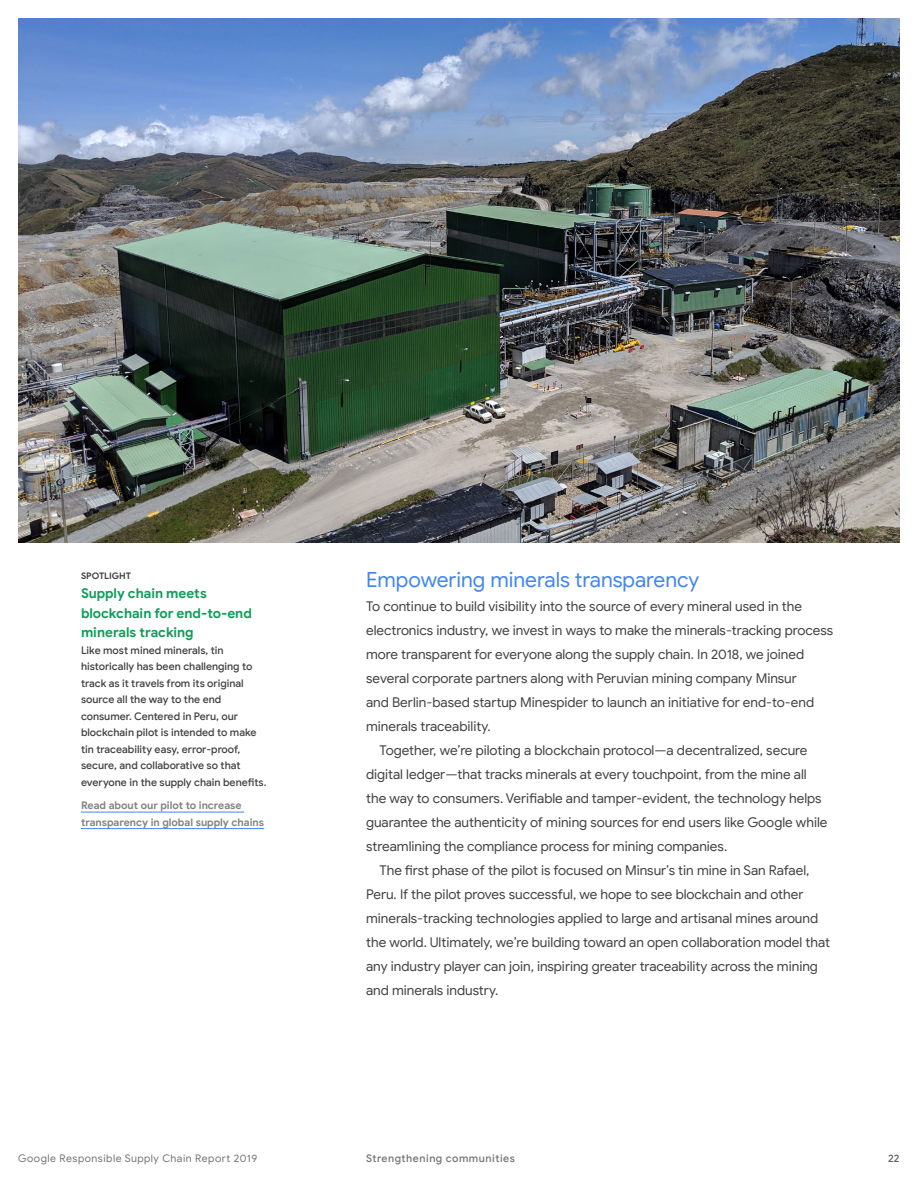
<style>
.page{position:relative;width:918px;height:1188px;background:#fff}
.page>*{position:absolute;margin:0;border:0;box-sizing:border-box;transform-origin:0 0}
.t1{font:21px "Google Sans";color:#4285f4}
.t2{font:13.5px "Google Sans";color:#424242}
.t3{font:700 13.5px/19.5px "Google Sans";color:#0f9d58}
.t4{font:500 10.5px/16.5px "Google Sans";color:#424242}
.t5{font:700 10.5px/16.5px "Google Sans";color:#838383}
.t6{font:10.5px "Google Sans";letter-spacing:.045em;color:#757575}
.t7{font:500 10.5px "Google Sans";letter-spacing:.05em;color:#757575}
.t8{font:500 10.5px "Google Sans";color:#616161}
.t9{font:700 9px "Google Sans";color:#424242}
</style>
<div class="page">
<hr style="left:81px;top:812px;width:163px;height:1px;background:#4285f4">
<hr style="left:81px;top:828px;width:183px;height:1px;background:#4285f4">
<img style="left:18px;top:18px;width:882px;height:524px">
<p class="t9" style="left:81px;top:570px;width:52px">SPOTLIGHT</p>
<p class="t3" style="left:81px;top:584px;width:172px">Supply chain meets blockchain for end-to-end minerals tracking</p>
<p class="t4" style="left:81px;top:642px;width:187px">Like most mined minerals, tin historically has been challenging to track as it travels from its original source all the way to the end consumer. Centered in Peru, our blockchain pilot is intended to make tin traceability easy, error-proof, secure, and collaborative so that everyone in the supply chain benefits.</p>
<p class="t5" style="left:81px;top:797px;width:185px">Read about our pilot to increase transparency in global supply chains</p>
<h1 class="t1" style="left:366px;top:567px;width:335px">Empowering minerals transparency</h1>
<p class="t2" style="left:366px;top:598px;width:438px">To continue to build visibility into the source of every mineral used in the</p>
<p class="t2" style="left:366px;top:622px;width:469px">electronics industry, we invest in ways to make the minerals-tracking process</p>
<p class="t2" style="left:366px;top:646px;width:440px">more transparent for everyone along the supply chain. In 2018, we joined</p>
<p class="t2" style="left:366px;top:670px;width:432px">several corporate partners along with Peruvian mining company Minsur</p>
<p class="t2" style="left:366px;top:695px;width:450px">and Berlin-based startup Minespider to launch an initiative for end-to-end</p>
<p class="t2" style="left:366px;top:719px;width:126px">minerals traceability.</p>
<p class="t2" style="left:380px;top:743px;width:429px">Together, we’re piloting a blockchain protocol—a decentralized, secure</p>
<p class="t2" style="left:366px;top:767px;width:442px">digital ledger—that tracks minerals at every touchpoint, from the mine all</p>
<p class="t2" style="left:366px;top:791px;width:457px">the way to consumers. Verifiable and tamper-evident, the technology helps</p>
<p class="t2" style="left:366px;top:815px;width:463px">guarantee the authenticity of mining sources for end users like Google while</p>
<p class="t2" style="left:366px;top:839px;width:363px">streamlining the compliance process for mining companies.</p>
<p class="t2" style="left:380px;top:863px;width:431px">The first phase of the pilot is focused on Minsur’s tin mine in San Rafael,</p>
<p class="t2" style="left:366px;top:887px;width:439px">Peru. If the pilot proves successful, we hope to see blockchain and other</p>
<p class="t2" style="left:366px;top:911px;width:454px">minerals-tracking technologies applied to large and artisanal mines around</p>
<p class="t2" style="left:366px;top:935px;width:465px">the world. Ultimately, we’re building toward an open collaboration model that</p>
<p class="t2" style="left:366px;top:959px;width:453px">any industry player can join, inspiring greater traceability across the mining</p>
<p class="t2" style="left:366px;top:983px;width:134px">and minerals industry.</p>
<p class="t6" style="left:18px;top:1152px;width:241px">Google Responsible Supply Chain Report 2019</p>
<p class="t7" style="left:366px;top:1152px;width:150px">Strengthening communities</p>
<p class="t8" style="left:888px;top:1152px;width:13px">22</p>
</div>
